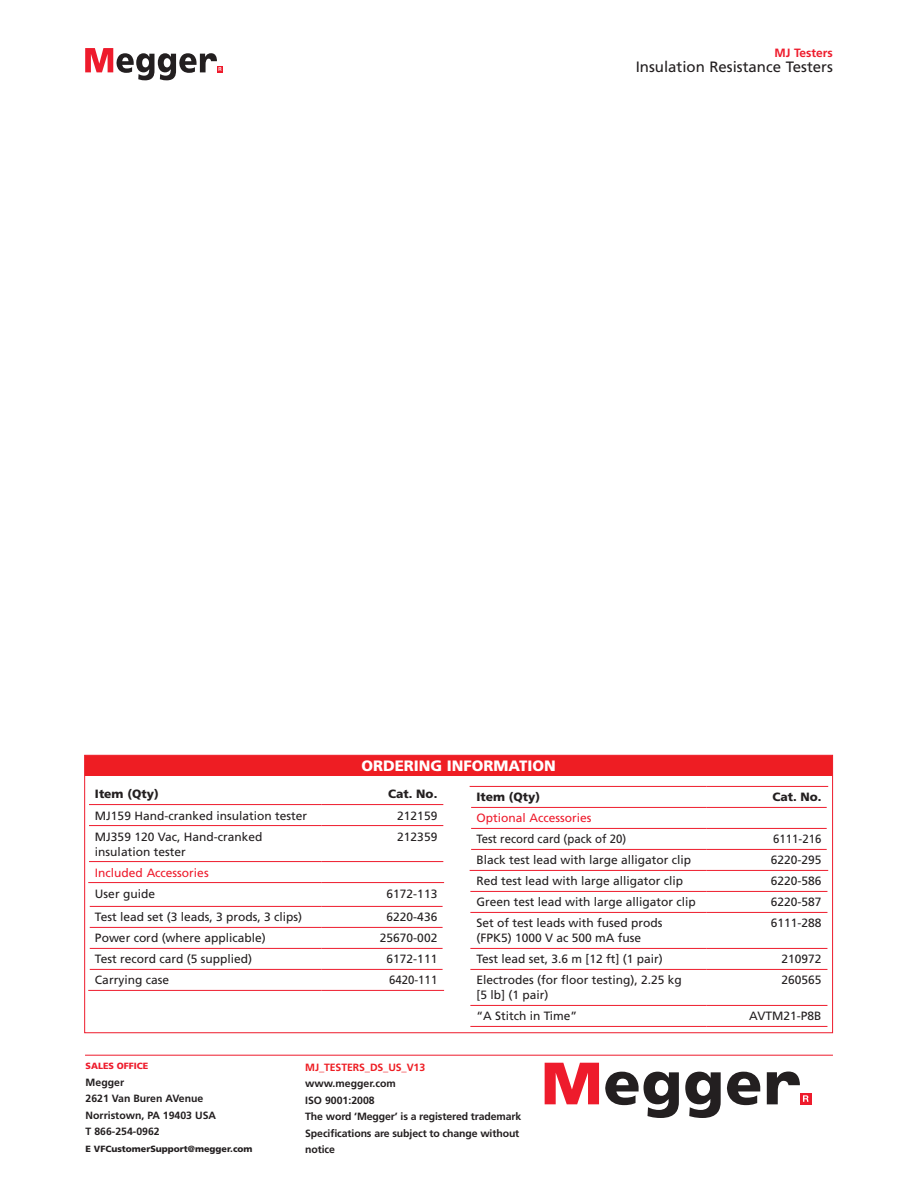
<style>
.page{position:relative;width:918px;height:1188px;background:#fff}
.page>*{position:absolute;margin:0;border:0;box-sizing:border-box;transform-origin:0 0}
.t1{font:15px "Frutiger LT Std";color:#231f20}
.t2{font:900 15px "Frutiger LT Std";color:#fff}
.t3{font:12px/15px "Frutiger LT Std";color:#231f20}
.t4{font:12px "Frutiger LT Std";color:#231f20;scale:.95 1}
.t5{font:12px "Frutiger LT Std";color:#ee1b2c}
.t6{font:900 12px "Frutiger LT Std";color:#231f20}
.t7{font:700 12px "Frutiger LT Std";color:#ee1b2c}
.t8{font:700 10.5px/16.5px "Frutiger LT Std";letter-spacing:-.01em;color:#231f20}
.t9{font:700 10.5px "Frutiger LT Std";letter-spacing:-.01em;color:#ee1d23}
.t10{font:900 9px "Frutiger LT Std";color:#231f20}
.t11{font:900 9px "Frutiger LT Std";color:#ee1b2c}
</style>
<div class="page">
<hr style="left:85px;top:1055px;width:748px;height:1px;background:#ee1b2c">
<svg style="left:85px;top:48px;width:138px;height:32px"></svg>
<hr style="left:471px;top:807px;width:235px;height:1px;background:#ee1b2c">
<hr style="left:706px;top:807px;width:121px;height:1px;background:#ee1b2c">
<hr style="left:471px;top:828px;width:235px;height:1px;background:#ee1b2c">
<hr style="left:706px;top:828px;width:121px;height:1px;background:#ee1b2c">
<hr style="left:471px;top:849px;width:235px;height:1px;background:#ee1b2c">
<hr style="left:706px;top:849px;width:121px;height:1px;background:#ee1b2c">
<hr style="left:470px;top:1026px;width:236px;height:1px;background:#ee1b2c">
<hr style="left:706px;top:1026px;width:121px;height:1px;background:#ee1b2c">
<hr style="left:470px;top:786px;width:236px;height:1px;background:#ee1b2c">
<hr style="left:706px;top:786px;width:122px;height:1px;background:#ee1b2c">
<hr style="left:470px;top:870px;width:236px;height:1px;background:#ee1b2c">
<hr style="left:706px;top:870px;width:122px;height:1px;background:#ee1b2c">
<hr style="left:470px;top:891px;width:236px;height:1px;background:#ee1b2c">
<hr style="left:706px;top:891px;width:121px;height:1px;background:#ee1b2c">
<hr style="left:470px;top:912px;width:236px;height:1px;background:#ee1b2c">
<hr style="left:706px;top:912px;width:121px;height:1px;background:#ee1b2c">
<hr style="left:470px;top:948px;width:236px;height:1px;background:#ee1b2c">
<hr style="left:706px;top:948px;width:121px;height:1px;background:#ee1b2c">
<hr style="left:470px;top:969px;width:236px;height:1px;background:#ee1b2c">
<hr style="left:706px;top:969px;width:121px;height:1px;background:#ee1b2c">
<hr style="left:470px;top:1005px;width:236px;height:1px;background:#ee1b2c">
<hr style="left:706px;top:1005px;width:121px;height:1px;background:#ee1b2c">
<div style="left:85px;top:756px;width:747px;height:19px;background:#ee1d23"></div>
<div style="left:85px;top:755px;width:748px;height:21px;border:2px solid #ee1d23"></div>
<hr style="left:88px;top:882px;width:234px;height:1px;background:#ee1b2c">
<hr style="left:322px;top:882px;width:122px;height:1px;background:#ee1b2c">
<hr style="left:90px;top:906px;width:232px;height:1px;background:#ee1b2c">
<hr style="left:322px;top:906px;width:121px;height:1px;background:#ee1b2c">
<hr style="left:90px;top:927px;width:232px;height:1px;background:#ee1b2c">
<hr style="left:322px;top:927px;width:121px;height:1px;background:#ee1b2c">
<hr style="left:90px;top:948px;width:232px;height:1px;background:#ee1b2c">
<hr style="left:322px;top:948px;width:121px;height:1px;background:#ee1b2c">
<hr style="left:90px;top:969px;width:232px;height:1px;background:#ee1b2c">
<hr style="left:322px;top:969px;width:121px;height:1px;background:#ee1b2c">
<hr style="left:88px;top:990px;width:234px;height:1px;background:#ee1b2c">
<hr style="left:322px;top:990px;width:122px;height:1px;background:#ee1b2c">
<hr style="left:89px;top:804px;width:233px;height:1px;background:#ee1b2c">
<hr style="left:322px;top:804px;width:121px;height:1px;background:#ee1b2c">
<hr style="left:89px;top:825px;width:233px;height:1px;background:#ee1b2c">
<hr style="left:322px;top:825px;width:121px;height:1px;background:#ee1b2c">
<hr style="left:89px;top:861px;width:233px;height:1px;background:#ee1b2c">
<hr style="left:322px;top:861px;width:121px;height:1px;background:#ee1b2c">
<div style="left:800px;top:1093px;width:11px;height:11px;background:#ee1b2c"></div>
<svg style="left:545px;top:1063px;width:54px;height:41px"></svg>
<svg style="left:727px;top:1072px;width:33px;height:33px"></svg>
<svg style="left:605px;top:1072px;width:74px;height:46px"></svg>
<svg style="left:685px;top:1072px;width:36px;height:46px"></svg>
<svg style="left:767px;top:1072px;width:42px;height:32px"></svg>
<p class="t7" style="left:775px;top:45px;width:60px">MJ Testers</p>
<p class="t1" style="left:636px;top:58px;width:199px">Insulation Resistance Testers</p>
<p class="t2" style="left:361px;top:757px;width:196px">ORDERING INFORMATION</p>
<p class="t6" style="left:95px;top:787px;width:65px">Item (Qty)</p>
<p class="t6" style="left:388px;top:787px;width:51px">Cat. No.</p>
<p class="t3" style="left:95px;top:808px;width:214px">MJ159 Hand-cranked insulation tester</p>
<p class="t3" style="left:397px;top:808px;width:42px">212159</p>
<p class="t3" style="left:95px;top:829px;width:169px">MJ359 120 Vac, Hand-cranked insulation tester</p>
<p class="t3" style="left:397px;top:829px;width:42px">212359</p>
<p class="t5" style="left:95px;top:865px;width:115px">Included Accessories</p>
<p class="t3" style="left:95px;top:886px;width:62px">User guide</p>
<p class="t3" style="left:387px;top:886px;width:52px">6172-113</p>
<p class="t3" style="left:95px;top:910px;width:209px">Test lead set (3 leads, 3 prods, 3 clips)</p>
<p class="t3" style="left:387px;top:910px;width:52px">6220-436</p>
<p class="t3" style="left:95px;top:931px;width:172px">Power cord (where applicable)</p>
<p class="t3" style="left:380px;top:931px;width:59px">25670-002</p>
<p class="t3" style="left:95px;top:952px;width:159px">Test record card (5 supplied)</p>
<p class="t3" style="left:387px;top:952px;width:52px">6172-111</p>
<p class="t3" style="left:95px;top:973px;width:76px">Carrying case</p>
<p class="t4" style="left:389px;top:973px;width:52px">6420-111</p>
<p class="t6" style="left:476px;top:790px;width:65px">Item (Qty)</p>
<p class="t6" style="left:772px;top:790px;width:51px">Cat. No.</p>
<p class="t5" style="left:476px;top:811px;width:117px">Optional Accessories</p>
<p class="t4" style="left:476px;top:832px;width:159px">Test record card (pack of 20)</p>
<p class="t4" style="left:773px;top:832px;width:52px">6111-216</p>
<p class="t3" style="left:476px;top:853px;width:216px">Black test lead with large alligator clip</p>
<p class="t3" style="left:771px;top:853px;width:52px">6220-295</p>
<p class="t3" style="left:476px;top:874px;width:208px">Red test lead with large alligator clip</p>
<p class="t3" style="left:771px;top:874px;width:52px">6220-586</p>
<p class="t3" style="left:476px;top:895px;width:221px">Green test lead with large alligator clip</p>
<p class="t3" style="left:771px;top:895px;width:52px">6220-587</p>
<p class="t3" style="left:476px;top:916px;width:188px">Set of test leads with fused prods (FPK5) 1000 V ac 500 mA fuse</p>
<p class="t3" style="left:771px;top:916px;width:52px">6111-288</p>
<p class="t3" style="left:476px;top:952px;width:188px">Test lead set, 3.6 m [12 ft] (1 pair)</p>
<p class="t3" style="left:781px;top:952px;width:42px">210972</p>
<p class="t3" style="left:476px;top:973px;width:207px">Electrodes (for floor testing), 2.25 kg [5 lb] (1 pair)</p>
<p class="t3" style="left:781px;top:973px;width:42px">260565</p>
<p class="t3" style="left:476px;top:1009px;width:102px">“A Stitch in Time”</p>
<p class="t3" style="left:749px;top:1009px;width:74px">AVTM21-P8B</p>
<p class="t11" style="left:86px;top:1061px;width:64px">SALES OFFICE</p>
<p class="t8" style="left:86px;top:1074px;width:132px">Megger<br>2621 Van Buren AVenue<br>Norristown, PA 19403 USA<br>T 866-254-0962</p>
<p class="t10" style="left:86px;top:1143px;width:168px">E VFCustomerSupport@megger.com</p>
<p class="t9" style="left:305px;top:1061px;width:121px">MJ_TESTERS_DS_US_V13</p>
<p class="t8" style="left:305px;top:1075px;width:218px">www.megger.com<br>ISO 9001:2008<br>The word ‘Megger’ is a registered trademark<br>Specifications are subject to change without notice</p>
</div>
